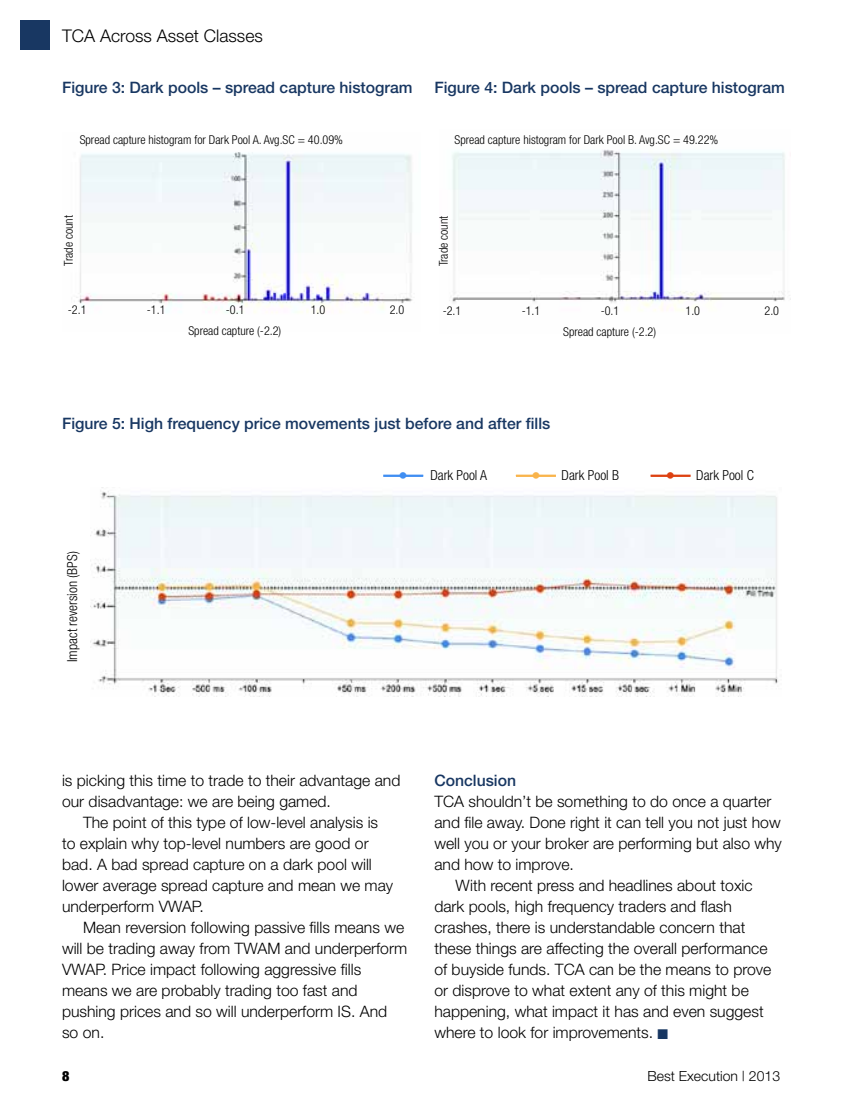
<style>
.page{position:relative;width:844px;height:1117px;background:#fff}
.page>*{position:absolute;margin:0;border:0;box-sizing:border-box;transform-origin:0 0}
.t1{font:300 condensed 18.38px "Helvetica Neue";color:#f9b44c}
.t2{font:300 condensed 18.38px "Helvetica Neue";color:#dd4212}
.t3{font:300 17.5px "Helvetica Neue";color:#000}
.t4{font:300 15.75px/21px "Helvetica Neue";color:#000}
.t5{font:500 15.75px "Helvetica Neue";color:#183762}
.t6{font:300 14px "Helvetica Neue";color:#000}
.t7{font:900 condensed 14px "Helvetica Neue";color:#000}
.t8{font:300 condensed 13.83px "Helvetica Neue";color:#000}
.t9{font:300 condensed 12.25px "Helvetica Neue";color:#000}
.s1{font-size:18.38px;color:#408ef2}
.s2{color:#183762}
</style>
<div class="page">
<div style="left:20px;top:20px;width:30px;height:30px;background:#183762"></div>
<img style="left:76px;top:152px;width:337px;height:161px">
<img style="left:449px;top:149px;width:341px;height:162px">
<img style="left:90px;top:490px;width:688px;height:206px">
<hr style="left:383px;top:474px;width:40px;height:3px;background:#408ef2">
<hr style="left:516px;top:474px;width:40px;height:3px;background:#f9b44c">
<hr style="left:650px;top:474px;width:40px;height:3px;background:#dd4212">
<p class="t3" style="left:62px;top:25px;width:202px">TCA Across Asset Classes</p>
<p class="t5" style="left:62px;top:78px;width:352px">Figure 3: Dark pools – spread capture histogram</p>
<p class="t9" style="left:80px;top:132px;width:265px">Spread capture histogram for Dark Pool A. Avg.SC = 40.09%</p>
<p class="t5" style="left:434px;top:78px;width:352px">Figure 4: Dark pools – spread capture histogram</p>
<p class="t9" style="left:454px;top:133px;width:265px">Spread capture histogram for Dark Pool B. Avg.SC = 49.22%</p>
<p class="t9" style="left:62px;top:266px;width:52px;rotate:-90deg">Trade count</p>
<p class="t9" style="left:436px;top:266px;width:52px;rotate:-90deg">Trade count</p>
<p class="t9" style="left:68px;top:303px;width:20px">-2.1</p>
<p class="t9" style="left:147px;top:303px;width:20px">-1.1</p>
<p class="t9" style="left:226px;top:303px;width:20px">-0.1</p>
<p class="t9" style="left:310px;top:303px;width:16px">1.0</p>
<p class="t9" style="left:389px;top:303px;width:16px">2.0</p>
<p class="t9" style="left:442px;top:303px;width:20px">-2.1</p>
<p class="t9" style="left:521px;top:303px;width:20px">-1.1</p>
<p class="t9" style="left:600px;top:303px;width:20px">-0.1</p>
<p class="t9" style="left:685px;top:303px;width:16px">1.0</p>
<p class="t9" style="left:764px;top:303px;width:16px">2.0</p>
<p class="t9" style="left:188px;top:323px;width:94px">Spread capture (-2.2)</p>
<p class="t9" style="left:563px;top:324px;width:94px">Spread capture (-2.2)</p>
<p class="t5" style="left:62px;top:414px;width:489px">Figure 5: High frequency price movements just before and after fills</p>
<p class="t8" style="left:64px;top:662px;width:112px;rotate:-90deg">Impact reversion (BPS)</p>
<p class="t8" style="left:398px;top:467px;width:90px"><span class="s1">•</span> Dark Pool A</p>
<p class="t8" style="left:561px;top:467px;width:59px">Dark Pool B</p>
<p class="t8" style="left:696px;top:467px;width:59px">Dark Pool C</p>
<p class="t1" style="left:531px;top:465px;width:11px">•</p>
<p class="t2" style="left:665px;top:465px;width:11px">•</p>
<p class="t4" style="left:62px;top:769px;width:340px">is picking this time to trade to their advantage and our disadvantage: we are being gamed.</p>
<p class="t4" style="left:62px;top:811px;width:332px;text-indent:21px">The point of this type of low-level analysis is to explain why top-level numbers are good or bad. A bad spread capture on a dark pool will lower average spread capture and mean we may underperform VWAP.</p>
<p class="t4" style="left:62px;top:916px;width:346px;text-indent:21px">Mean reversion following passive fills means we will be trading away from TWAM and underperform VWAP. Price impact following aggressive fills means we are probably trading too fast and pushing prices and so will underperform IS. And so on.</p>
<p class="t5" style="left:434px;top:771px;width:83px">Conclusion</p>
<p class="t4" style="left:434px;top:790px;width:338px">TCA shouldn’t be something to do once a quarter</p>
<p class="t4" style="left:434px;top:811px;width:348px">and file away. Done right it can tell you not just how</p>
<p class="t4" style="left:434px;top:832px;width:349px">well you or your broker are performing but also why</p>
<p class="t4" style="left:434px;top:853px;width:141px">and how to improve.</p>
<p class="t4" style="left:455px;top:874px;width:299px">With recent press and headlines about toxic</p>
<p class="t4" style="left:434px;top:895px;width:299px">dark pools, high frequency traders and flash</p>
<p class="t4" style="left:434px;top:916px;width:312px">crashes, there is understandable concern that</p>
<p class="t4" style="left:434px;top:937px;width:334px">these things are affecting the overall performance</p>
<p class="t4" style="left:434px;top:958px;width:338px">of buyside funds. TCA can be the means to prove</p>
<p class="t4" style="left:434px;top:979px;width:316px">or disprove to what extent any of this might be</p>
<p class="t4" style="left:434px;top:1000px;width:331px">happening, what impact it has and even suggest</p>
<p class="t4" style="left:434px;top:1021px;width:235px">where to look for improvements. <span class="s2">■</span></p>
<p class="t7" style="left:62px;top:1067px;width:9px">8</p>
<p class="t6" style="left:647px;top:1067px;width:134px">Best Execution | 2013</p>
</div>
